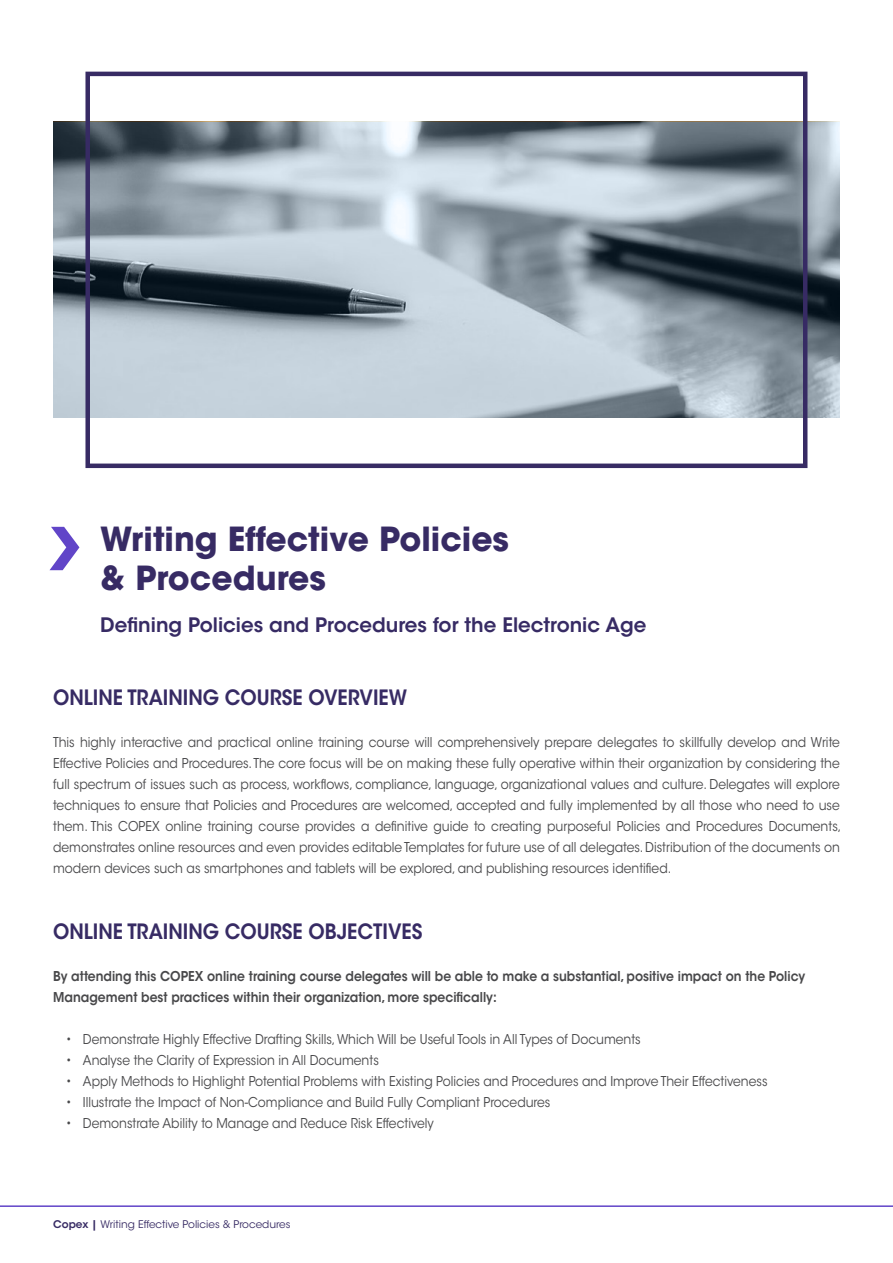
<style>
.page{position:relative;width:893px;height:1263px;background:#fff}
.page>*{position:absolute;margin:0;border:0;box-sizing:border-box;transform-origin:0 0}
.t1{font:700 33px/39px "ITC Avant Garde Std";color:#372b64}
.t2{font:600 21px "ITC Avant Garde Std";color:#372b64;scale:.91 1}
.t3{font:600 19.8px "ITC Avant Garde Std";color:#372b64}
.t4{font:13.5px/21px "ITC Avant Garde Std";color:#48484a;text-align:justify;scale:.91 1}
.t5{font:600 13.5px/21px "ITC Avant Garde Std";color:#48484a;scale:.91 1}
.t6{font:10.5px "ITC Avant Garde Std";color:#372b64}
.s1{font-weight:600}
</style>
<div class="page">
<img style="left:53px;top:122px;width:787px;height:296px">
<hr style="left:0;top:1205px;width:893px;height:2px;background:#6145c8">
<div style="left:85px;top:72px;width:722px;height:396px;border:4px solid #372b64"></div>
<svg style="left:50px;top:527px;width:29px;height:43px"></svg>
<h1 class="t1" style="left:100px;top:519px;width:410px">Writing Effective Policies &amp; Procedures</h1>
<h3 class="t3" style="left:100px;top:612px;width:548px">Defining Policies and Procedures for the Electronic Age</h3>
<h2 class="t2" style="left:53px;top:684px;width:390px">ONLINE TRAINING COURSE OVERVIEW</h2>
<p class="t4" style="left:53px;top:732px;width:868px">This highly interactive and practical online training course will comprehensively prepare delegates to skillfully develop and Write Effective Policies and Procedures. The core focus will be on making these fully operative within their organization by considering the full spectrum of issues such as process, workflows, compliance, language, organizational values and culture. Delegates will explore techniques to ensure that Policies and Procedures are welcomed, accepted and fully implemented by all those who need to use them. This COPEX online training course provides a definitive guide to creating purposeful Policies and Procedures Documents, demonstrates online resources and even provides editable Templates for future use of all delegates. Distribution of the documents on modern devices such as smartphones and tablets will be explored, and publishing resources identified.</p>
<h2 class="t2" style="left:53px;top:918px;width:407px">ONLINE TRAINING COURSE OBJECTIVES</h2>
<p class="t5" style="left:53px;top:966px;width:828px">By attending this COPEX online training course delegates will be able to make a substantial, positive impact on the Policy<br>Management best practices within their organization, more specifically:</p>
<p class="t4" style="left:66px;top:1029px;width:633px">• Demonstrate Highly Effective Drafting Skills, Which Will be Useful Tools in All Types of Documents</p>
<p class="t4" style="left:66px;top:1050px;width:345px">• Analyse the Clarity of Expression in All Documents</p>
<p class="t4" style="left:66px;top:1071px;width:773px">• Apply Methods to Highlight Potential Problems with Existing Policies and Procedures and Improve Their Effectiveness</p>
<p class="t4" style="left:66px;top:1092px;width:534px">• Illustrate the Impact of Non-Compliance and Build Fully Compliant Procedures</p>
<p class="t4" style="left:66px;top:1113px;width:406px">• Demonstrate Ability to Manage and Reduce Risk Effectively</p>
<p class="t6" style="left:53px;top:1218px;width:239px"><span class="s1">Copex |</span> Writing Effective Policies &amp; Procedures</p>
</div>
